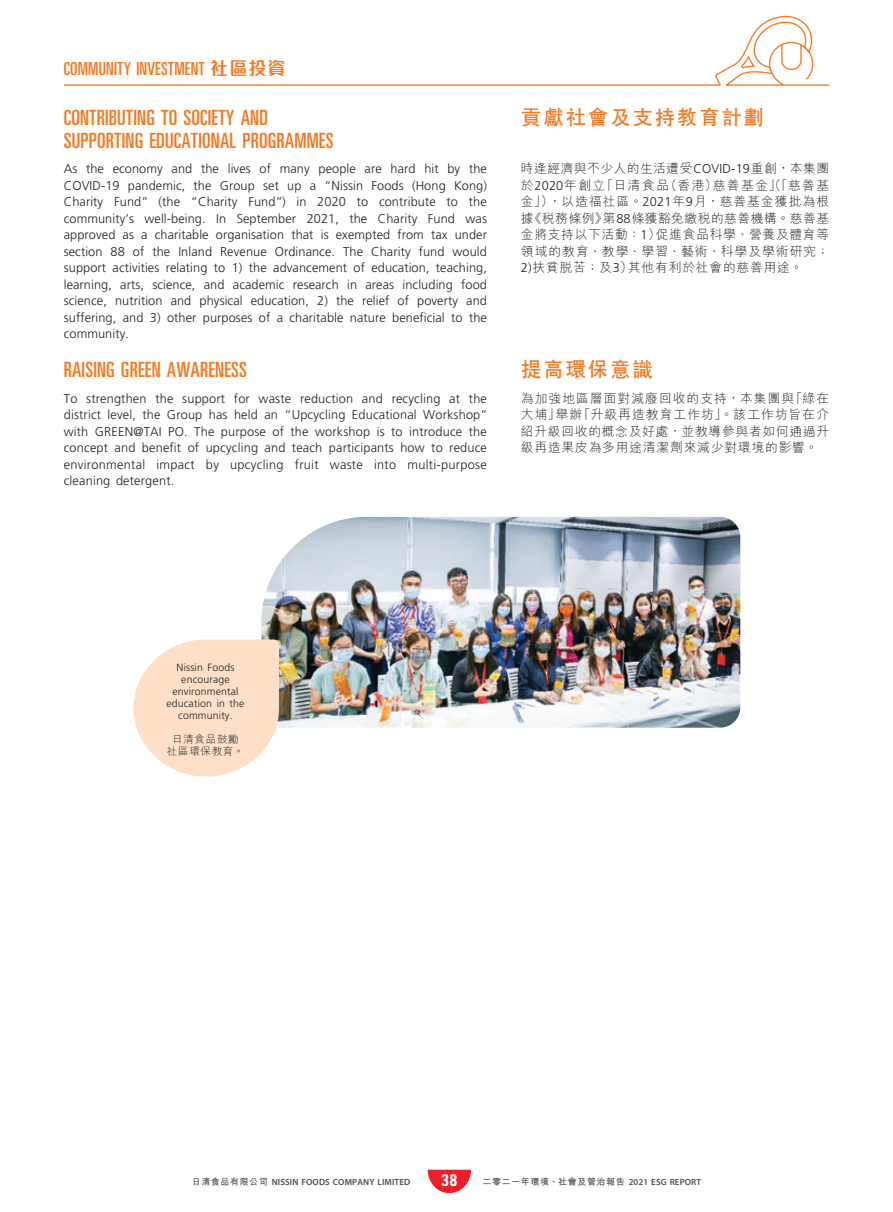
<style>
.page{position:relative;width:893px;height:1212px;background:#fff}
.page>*{position:absolute;margin:0;border:0;box-sizing:border-box;transform-origin:0 0}
._03_H1{font:ultra-condensed 21px/22.5px "Univers LT Std";letter-spacing:.01em;color:#f47921}
._03_H1-2{font:700 21px "C Hei 2 HK";letter-spacing:.06em;color:#f47921}
.t1{font:ultra-condensed 18px "Univers LT Std";letter-spacing:.01em;color:#f47921}
.t2{font:700 condensed 16.65px "Univers LT Std";color:#fff}
._01_Body_Text{font:300 12.75px/16.5px "Frutiger LT Std";letter-spacing:.01em;color:#231f20;text-align:justify}
._01_Body_Text-2{font:300 12.75px/16.5px "M Hei HK";letter-spacing:.065em;color:#231f20;text-align:justify}
._01_Body_Text-3{font:300 10.5px/12px "Frutiger LT Std";letter-spacing:.015em;color:#231f20;text-align:center}
._01_Body_Text-4{font:300 10.5px/12px "M Hei HK";letter-spacing:.065em;color:#231f20;text-align:center}
.t3{font:600 9px "Myriad Pro";letter-spacing:.01em;color:#4b4c4d}
.t4{font:700 9px "M Hei HK";letter-spacing:.065em;color:#4b4c4d}
.s1{font-family:"M Finance HK";font-weight:700;font-stretch:normal}
.s2{font-family:"Frutiger LT Std"}
.s3{font-family:"M Hei HK";font-weight:700}
.s4{font-family:"Myriad Pro";font-weight:600}
</style>
<div class="page">
<svg style="left:63px;top:15px;width:767px;height:71px"></svg>
<svg style="left:428px;top:1170px;width:43px;height:23px"></svg>
<img style="left:261px;top:517px;width:479px;height:211px">
<svg style="left:134px;top:639px;width:145px;height:138px"></svg>
<h2 class="t1" style="left:64px;top:58px;width:223px">COMMUNITY INVESTMENT <span class="s1">社區投資</span></h2>
<p class="_03_H1" style="left:64px;top:106px;width:271px">CONTRIBUTING TO SOCIETY AND<br>SUPPORTING EDUCATIONAL PROGRAMMES</p>
<p class="_01_Body_Text" style="left:64px;top:161px;width:425px">As the economy and the lives of many people are hard hit by the COVID-19 pandemic, the Group set up a “Nissin Foods (Hong Kong)<br>Charity Fund” (the “Charity Fund”) in 2020 to contribute to the community’s well-being. In September 2021, the Charity Fund was approved as a charitable organisation that is exempted from tax under section 88 of the Inland Revenue Ordinance. The Charity fund would support activities relating to 1) the advancement of education, teaching, learning, arts, science, and academic research in areas including food science, nutrition and physical education, 2) the relief of poverty and suffering, and 3) other purposes of a charitable nature beneficial to the community.</p>
<p class="_03_H1" style="left:64px;top:358px;width:185px">RAISING GREEN AWARENESS</p>
<p class="_01_Body_Text" style="left:64px;top:390px;width:425px">To strengthen the support for waste reduction and recycling at the district level, the Group has held an “Upcycling Educational Workshop” with GREEN@TAI PO. The purpose of the workshop is to introduce the concept and benefit of upcycling and teach participants how to reduce environmental impact by upcycling fruit waste into multi-purpose cleaning detergent.</p>
<p class="_03_H1-2" style="left:521px;top:102px;width:245px">貢獻社會及支持教育計劃</p>
<p class="_01_Body_Text-2" style="left:521px;top:160px;width:310px">時逢經濟與不少人的生活遭受<span class="s2">COVID-19</span>重創，本集團於<span class="s2">2020</span>年創立「日清食品（香港）慈善基金」（「慈善基金」），以造福社區。<span class="s2">2021</span>年<span class="s2">9</span>月，慈善基金獲批為根據《稅務條例》第<span class="s2">88</span>條獲豁免繳稅的慈善機構。慈善基金將支持以下活動：<span class="s2">1</span>）促進食品科學、營養及體育等領域的教育、教學、學習、藝術、科學及學術研究；<span class="s2">2)</span>扶貧脫苦；及<span class="s2">3</span>）其他有利於社會的慈善用途。</p>
<p class="_03_H1-2" style="left:521px;top:354px;width:134px">提高環保意識</p>
<p class="_01_Body_Text-2" style="left:521px;top:389px;width:310px">為加強地區層面對減廢回收的支持，本集團與「綠在大埔」舉辦「升級再造教育工作坊」。該工作坊旨在介紹升級回收的概念及好處，並教導參與者如何通過升級再造果皮為多用途清潔劑來減少對環境的影響。</p>
<p class="_01_Body_Text-3" style="left:166px;top:661px;width:80px">Nissin Foods encourage environmental education in the community.</p>
<p class="_01_Body_Text-4" style="left:167px;top:732px;width:79px">日清食品鼓勵社區環保教育。</p>
<p class="t3" style="left:192px;top:1177px;width:220px"><span class="s3">日清食品有限公司</span> NISSIN FOODS COMPANY LIMITED</p>
<h3 class="t2" style="left:442px;top:1170px;width:17px">38</h3>
<p class="t4" style="left:483px;top:1175px;width:220px">二零二一年環境、社會及管治報告 <span class="s4">2021 ESG REPORT</span></p>
</div>
